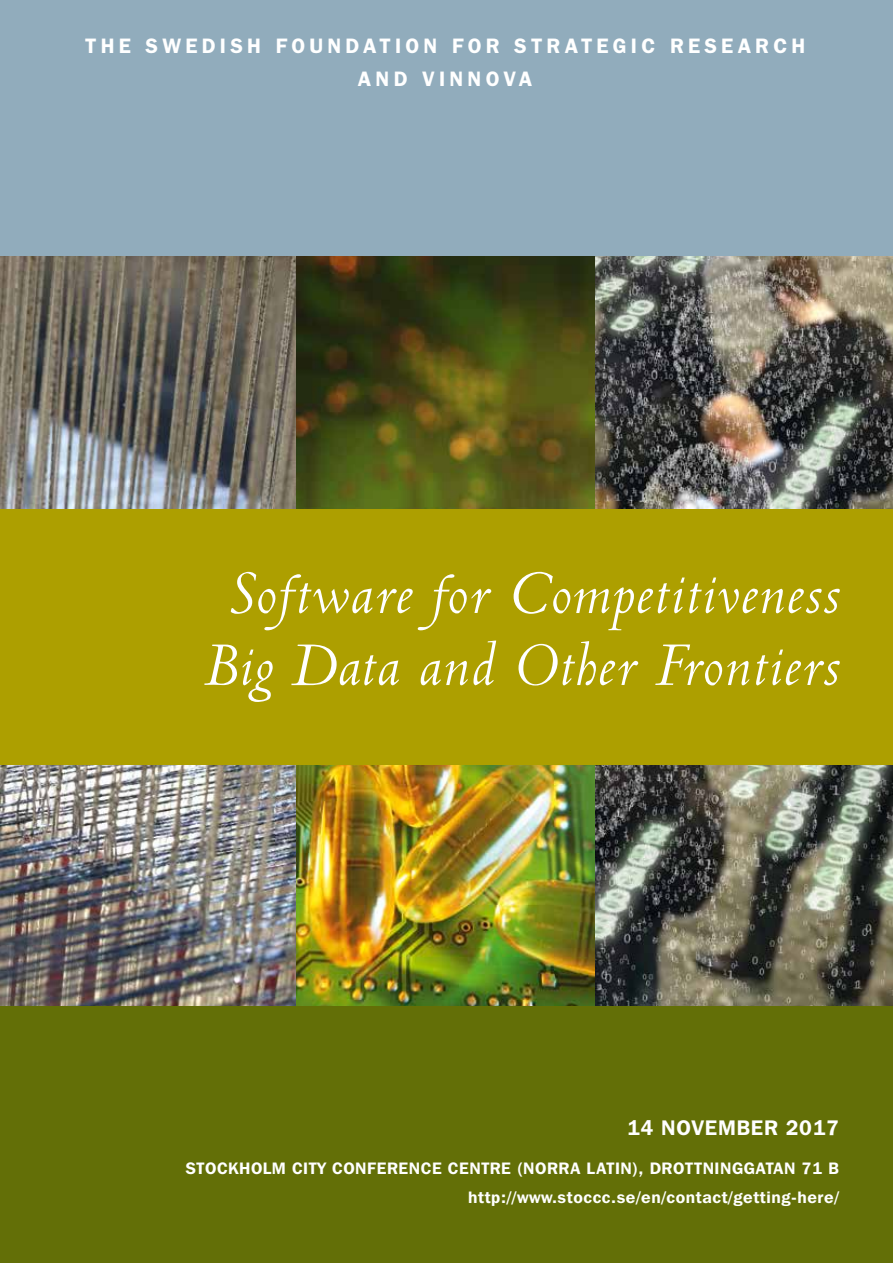
<style>
.page{position:relative;width:893px;height:1263px;background:#fff}
.page>*{position:absolute;margin:0;border:0;box-sizing:border-box;transform-origin:0 0}
.t1{font:italic 66px/72px "Centaur";letter-spacing:.025em;color:#fff;text-align:center}
.t2{font:600 21px/33px "Franklin Gothic";letter-spacing:.2em;color:#fff;text-align:center}
.t3{font:600 21px "Franklin Gothic IT Cby BT";letter-spacing:.035em;color:#fff}
.t4{font:600 16.5px/28.5px "Franklin Gothic IT Cby BT";letter-spacing:.035em;color:#fff;text-align:right}
</style>
<div class="page">
<img style="left:594px;top:255px;width:299px;height:751px">
<img style="left:0;top:255px;width:297px;height:751px">
<img style="left:297px;top:255px;width:297px;height:751px">
<div style="left:0;top:0;width:893px;height:255px;background:#91acbc"></div>
<div style="left:0;top:509px;width:893px;height:255px;background:#ad9f00"></div>
<div style="left:0;top:1006px;width:893px;height:257px;background:#636f07"></div>
<p class="t2" style="left:85px;top:29px;width:722px">THE SWEDISH FOUNDATION FOR STRATEGIC RESEARCH<br>AND VINNOVA</p>
<h1 class="t1" style="left:204px;top:559px;width:637px">Software for Competitiveness<br>Big Data and Other Frontiers</h1>
<p class="t3" style="left:627px;top:1115px;width:213px">14 NOVEMBER 2017</p>
<p class="t4" style="left:185px;top:1154px;width:655px">STOCKHOLM CITY CONFERENCE CENTRE (NORRA LATIN), DROTTNINGGATAN 71 B http://www.stoccc.se/en/contact/getting-here/</p>
</div>
